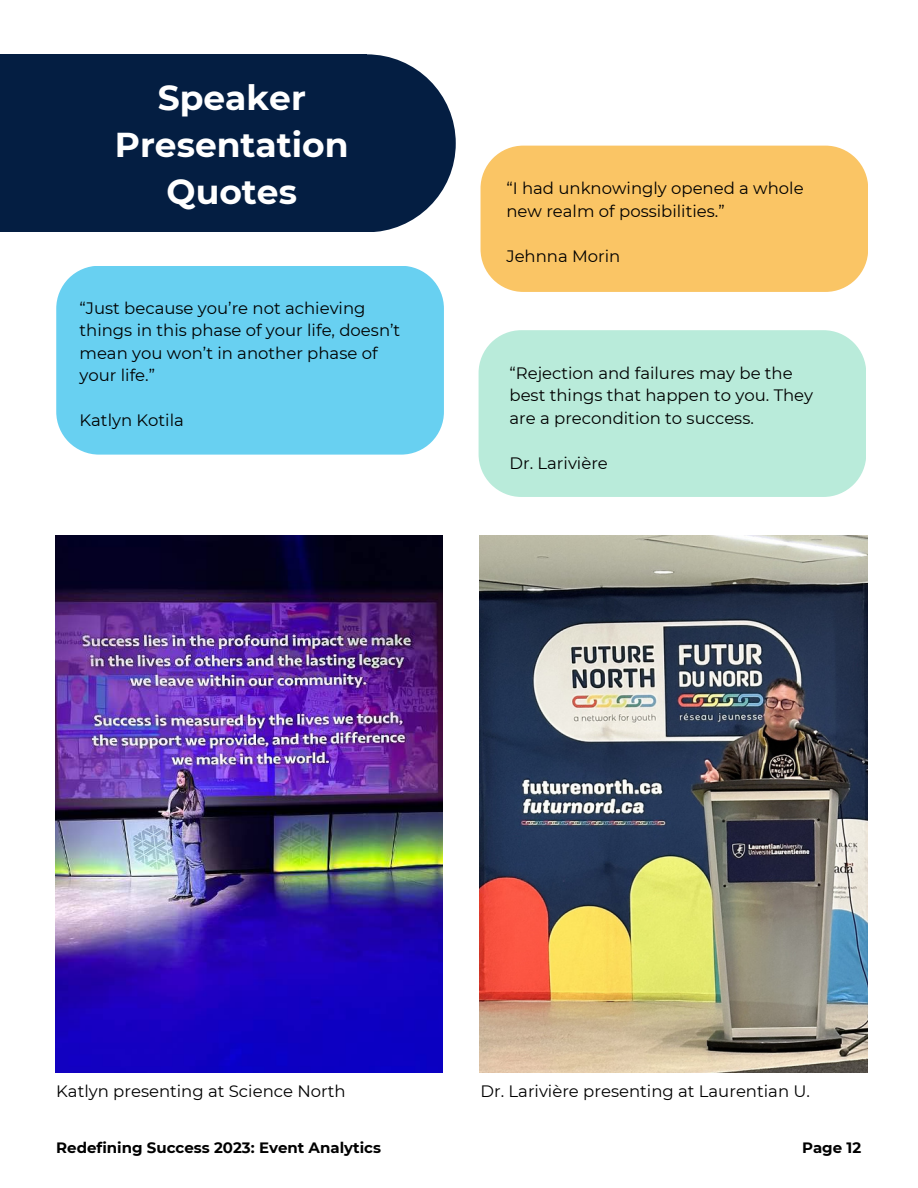
<style>
.page{position:relative;width:918px;height:1188px;background:#fff}
.page>*{position:absolute;margin:0;border:0;box-sizing:border-box;transform-origin:0 0}
.t1{font:700 34.5px/47.2px "Montserrat";color:#fff;text-align:center}
.t2{font:16.5px/22.5px "Montserrat";color:#000}
.t3{font:700 15px "Montserrat";color:#000}
</style>
<div class="page">
<div style="left:0;top:54px;width:367px;height:178px;background:#041e42"></div>
<div style="left:278px;top:54px;width:178px;height:178px;background:#041e42;border-radius:50%"></div>
<div style="left:481px;top:146px;width:387px;height:146px;background:#fac565"></div>
<div style="left:56px;top:266px;width:388px;height:189px;background:#68d0f1"></div>
<div style="left:479px;top:330px;width:387px;height:167px;background:#b9ebda"></div>
<img style="left:55px;top:535px;width:387px;height:537px">
<img style="left:480px;top:535px;width:388px;height:537px">
<h1 class="t1" style="left:115px;top:72px;width:235px">Speaker<br>Presentation<br>Quotes</h1>
<p class="t2" style="left:80px;top:296px;width:322px">“Just because you’re not achieving things in this phase of your life, doesn’t mean you won’t in another phase of your life.”</p>
<p class="t2" style="left:80px;top:408px;width:106px">Katlyn Kotila</p>
<p class="t2" style="left:506px;top:177px;width:299px">“I had unknowingly opened a whole new realm of possibilities.”</p>
<p class="t2" style="left:506px;top:244px;width:116px">Jehnna Morin</p>
<p class="t2" style="left:510px;top:361px;width:305px">“Rejection and failures may be the best things that happen to you. They are a precondition to success.</p>
<p class="t2" style="left:510px;top:451px;width:100px">Dr. Larivière</p>
<p class="t2" style="left:56px;top:1079px;width:291px">Katlyn presenting at Science North</p>
<p class="t2" style="left:481px;top:1079px;width:331px">Dr. Larivière presenting at Laurentian U.</p>
<p class="t3" style="left:56px;top:1136px;width:326px">Redefining Success 2023: Event Analytics</p>
<p class="t3" style="left:802px;top:1136px;width:61px">Page 12</p>
</div>
